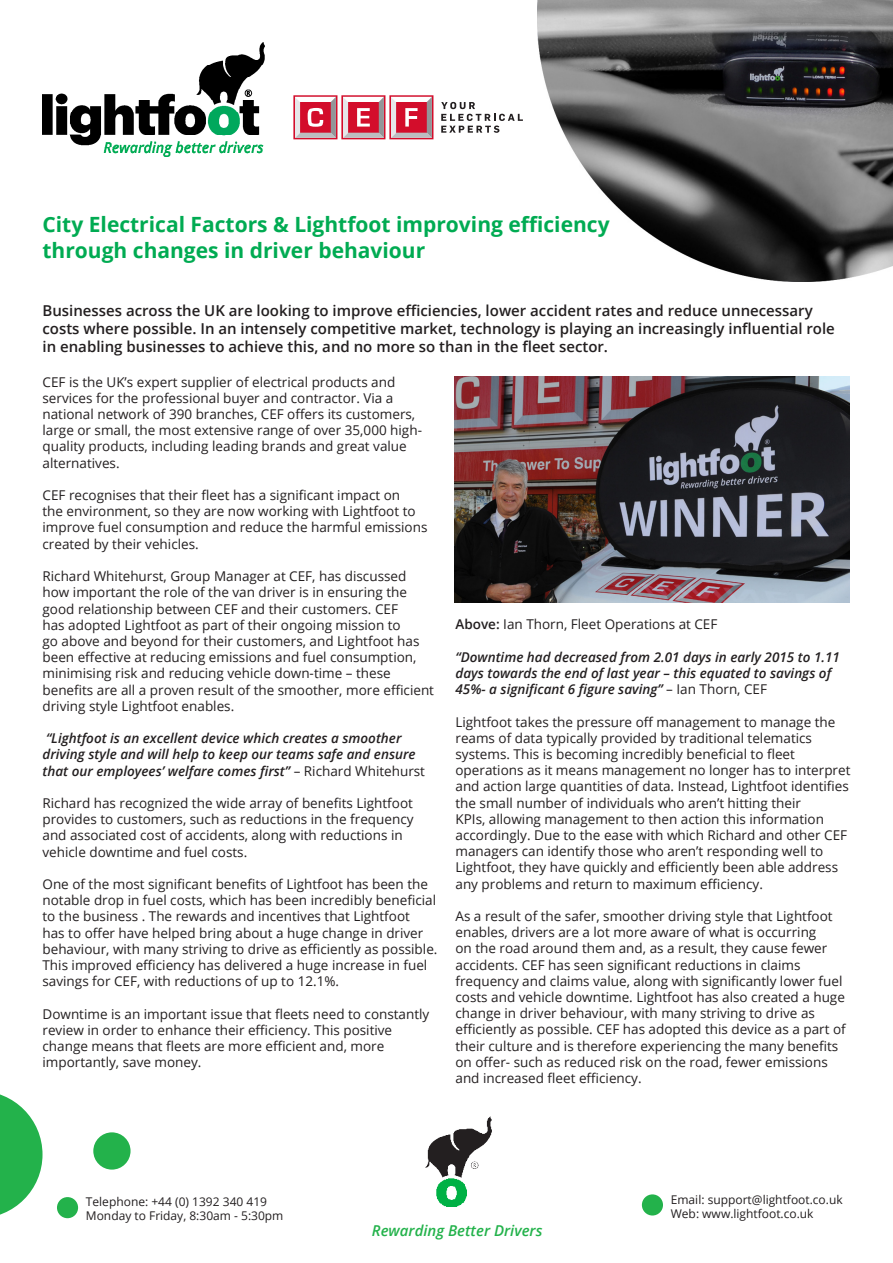
<style>
.page{position:relative;width:893px;height:1263px;background:#fff}
.page>*{position:absolute;margin:0;border:0;box-sizing:border-box;transform-origin:0 0}
.t1{font:700 21px/25.2px "Open Sans";color:#00ab52}
.t2{font:600 15px/18px "Open Sans";color:#231f20}
.t3{font:italic 600 15px "Open Sans";color:#23b24b}
.t4{font:13.5px/16.2px "Open Sans";color:#231f20}
.t5{font:italic 600 13.5px/16.2px "Open Sans";color:#231f20}
.t6{font:12px "Open Sans";color:#231f20}
.s1{font-weight:400;font-style:normal}
.s2{font-weight:600}
</style>
<div class="page">
<img style="left:537px;top:0;width:356px;height:281px">
<svg style="left:0;top:1094px;width:43px;height:121px"></svg>
<div style="left:57px;top:1197px;width:21px;height:21px;background:#23b24b;border-radius:50%"></div>
<div style="left:642px;top:1194px;width:21px;height:21px;background:#23b24b;border-radius:50%"></div>
<img style="left:425px;top:1116px;width:67px;height:91px">
<div style="left:93px;top:1132px;width:38px;height:37px;background:#23b24b;border-radius:50%"></div>
<img style="left:43px;top:43px;width:221px;height:113px">
<img style="left:455px;top:376px;width:395px;height:226px">
<svg style="left:293px;top:95px;width:140px;height:44px"></svg>
<svg style="left:441px;top:102px;width:82px;height:31px"></svg>
<p class="t1" style="left:43px;top:212px;width:569px">City Electrical Factors &amp; Lightfoot improving efficiency through changes in driver behaviour</p>
<p class="t2" style="left:43px;top:301px;width:794px">Businesses across the UK are looking to improve efficiencies, lower accident rates and reduce unnecessary costs where possible. In an intensely competitive market, technology is playing an increasingly influential role in enabling businesses to achieve this, and no more so than in the fleet sector.</p>
<p class="t4" style="left:43px;top:373px;width:381px">CEF is the UK’s expert supplier of electrical products and services for the professional buyer and contractor. Via a national network of 390 branches, CEF offers its customers, large or small, the most extensive range of over 35,000 high&shy;quality products, including leading brands and great value alternatives.</p>
<p class="t4" style="left:43px;top:487px;width:386px">CEF recognises that their fleet has a significant impact on<br>the environment, so they are now working with Lightfoot to improve fuel consumption and reduce the harmful emissions created by their vehicles.</p>
<p class="t4" style="left:43px;top:568px;width:393px">Richard Whitehurst, Group Manager at CEF, has discussed how important the role of the van driver is in ensuring the good relationship between CEF and their customers. CEF<br>has adopted Lightfoot as part of their ongoing mission to<br>go above and beyond for their customers, and Lightfoot has been effective at reducing emissions and fuel consumption, minimising risk and reducing vehicle down-time – these benefits are all a proven result of the smoother, more efficient driving style Lightfoot enables.</p>
<p class="t5" style="left:43px;top:730px;width:384px">“Lightfoot is an excellent device which creates a smoother driving style and will help to keep our teams safe and ensure that our employees’ welfare comes first” <span class="s1">– Richard Whitehurst</span></p>
<p class="t4" style="left:43px;top:794px;width:373px">Richard has recognized the wide array of benefits Lightfoot provides to customers, such as reductions in the frequency and associated cost of accidents, along with reductions in vehicle downtime and fuel costs.</p>
<p class="t4" style="left:43px;top:875px;width:396px">One of the most significant benefits of Lightfoot has been the notable drop in fuel costs, which has been incredibly beneficial to the business . The rewards and incentives that Lightfoot<br>has to offer have helped bring about a huge change in driver behaviour, with many striving to drive as efficiently as possible.<br>This improved efficiency has delivered a huge increase in fuel savings for CEF, with reductions of up to 12.1%.</p>
<p class="t4" style="left:43px;top:1005px;width:388px">Downtime is an important issue that fleets need to constantly review in order to enhance their efficiency. This positive change means that fleets are more efficient and, more importantly, save money.</p>
<p class="t4" style="left:455px;top:616px;width:263px"><span class="s2">Above:</span> Ian Thorn, Fleet Operations at CEF</p>
<p class="t5" style="left:455px;top:648px;width:386px">“Downtime had decreased from 2.01 days in early 2015 to 1.11 days towards the end of last year – this equated to savings of<br>45%- a significant 6 figure saving” <span class="s1">– Ian Thorn, CEF</span></p>
<p class="t4" style="left:455px;top:713px;width:396px">Lightfoot takes the pressure off management to manage the reams of data typically provided by traditional telematics systems. This is becoming incredibly beneficial to fleet operations as it means management no longer has to interpret and action large quantities of data. Instead, Lightfoot identifies the small number of individuals who aren’t hitting their<br>KPIs, allowing management to then action this information accordingly. Due to the ease with which Richard and other CEF managers can identify those who aren’t responding well to Lightfoot, they have quickly and efficiently been able address any problems and return to maximum efficiency.</p>
<p class="t4" style="left:455px;top:908px;width:392px">As a result of the safer, smoother driving style that Lightfoot enables, drivers are a lot more aware of what is occurring<br>on the road around them and, as a result, they cause fewer accidents. CEF has seen significant reductions in claims frequency and claims value, along with significantly lower fuel costs and vehicle downtime. Lightfoot has also created a huge change in driver behaviour, with many striving to drive as efficiently as possible. CEF has adopted this device as a part of their culture and is therefore experiencing the many benefits on offer- such as reduced risk on the road, fewer emissions and increased fleet efficiency.</p>
<p class="t6" style="left:86px;top:1193px;width:183px">Telephone: +44 (0) 1392 340 419</p>
<p class="t6" style="left:86px;top:1208px;width:199px">Monday to Friday, 8:30am - 5:30pm</p>
<p class="t3" style="left:372px;top:1220px;width:172px">Rewarding Better Drivers</p>
<p class="t6" style="left:671px;top:1191px;width:173px">Email: support@lightfoot.co.uk</p>
<p class="t6" style="left:671px;top:1205px;width:144px">Web: www.lightfoot.co.uk</p>
</div>
